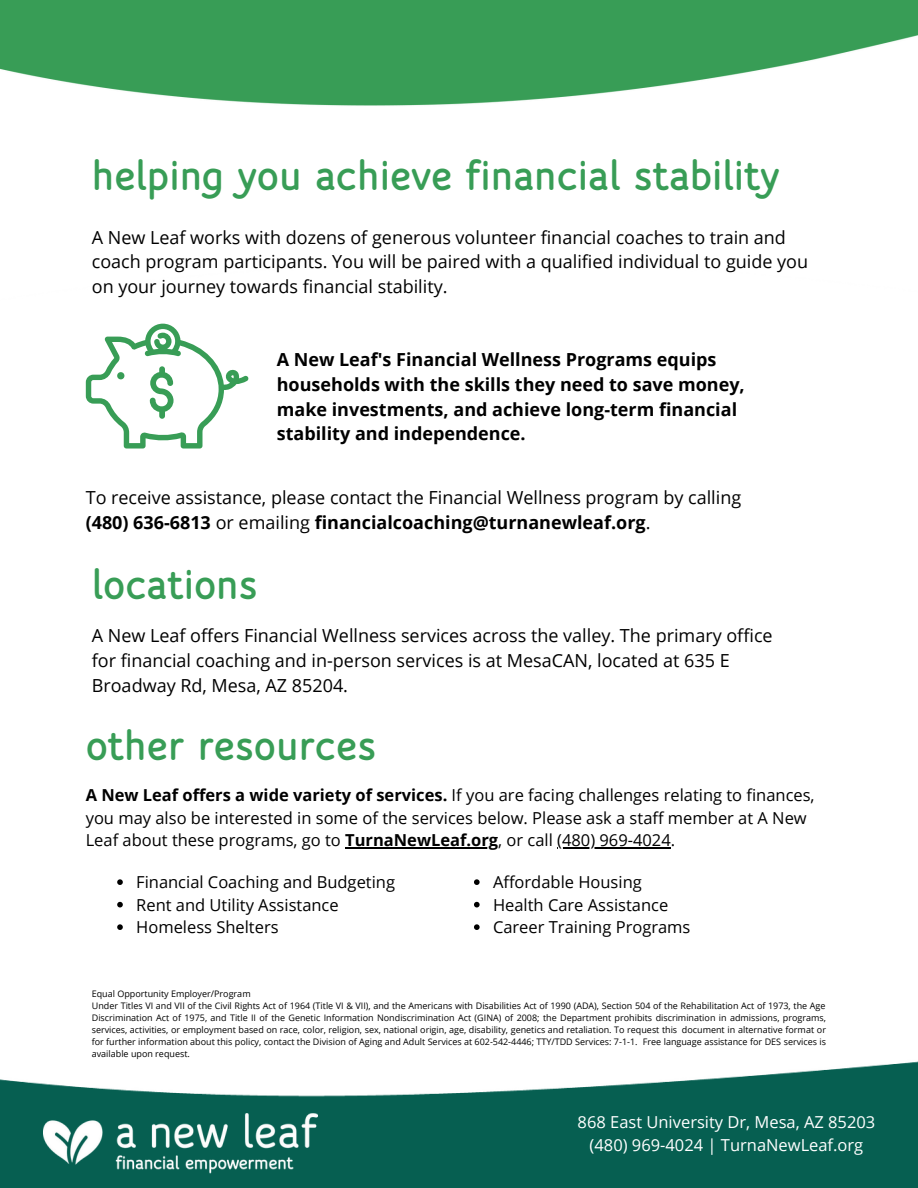
<style>
.page{position:relative;width:918px;height:1188px;background:#fff}
.page>*{position:absolute;margin:0;border:0;box-sizing:border-box;transform-origin:0 0}
.t1{font:800 45px "Speak OT";color:#389d56}
.t2{font:18px/24.8px "Open Sans";color:#000}
.t3{font:700 18px/24.8px "Open Sans";color:#000}
.t4{font:16.5px/22.5px "Open Sans";color:#000}
.t5{font:16.5px/22.5px "Open Sans";color:#fff;text-align:center}
.t6{font:9px/12px "Open Sans";color:#000}
.s1{font-weight:700}
</style>
<div class="page">
<div style="left:0;top:0;width:918px;height:183px;background:#389d56"></div>
<img style="left:0;top:35px;width:918px;height:148px">
<svg style="left:86px;top:324px;width:163px;height:125px"></svg>
<div style="left:0;top:1059px;width:918px;height:129px;background:#065f51"></div>
<img style="left:0;top:848px;width:918px;height:249px">
<img style="left:43px;top:1113px;width:275px;height:60px">
<hr style="left:345px;top:847px;width:153px;height:1px;background:#000">
<hr style="left:557px;top:847px;width:95px;height:1px;background:#000">
<svg style="left:652px;top:847px;width:19px;height:1px"></svg>
<svg style="left:117px;top:879px;width:6px;height:6px"></svg>
<svg style="left:117px;top:902px;width:6px;height:5px"></svg>
<svg style="left:117px;top:924px;width:6px;height:6px"></svg>
<svg style="left:474px;top:879px;width:6px;height:6px"></svg>
<svg style="left:474px;top:902px;width:6px;height:5px"></svg>
<svg style="left:474px;top:924px;width:6px;height:6px"></svg>
<h1 class="t1" style="left:92px;top:156px;width:689px">helping you achieve financial stability</h1>
<h2 class="t2" style="left:92px;top:224px;width:718px">A New Leaf works with dozens of generous volunteer financial coaches to train and coach program participants. You will be paired with a qualified individual to guide you on your journey towards financial stability.</h2>
<h2 class="t3" style="left:277px;top:347px;width:469px">A New Leaf's Financial Wellness Programs equips households with the skills they need to save money, make investments, and achieve long-term financial stability and independence.</h2>
<h2 class="t2" style="left:86px;top:485px;width:657px">To receive assistance, please contact the Financial Wellness program by calling <span class="s1">(480) 636-6813</span> or emailing <span class="s1">financialcoaching@turnanewleaf.org</span>.</h2>
<h1 class="t1" style="left:92px;top:565px;width:167px">locations</h1>
<h2 class="t2" style="left:92px;top:623px;width:682px">A New Leaf offers Financial Wellness services across the valley. The primary office for financial coaching and in-person services is at MesaCAN, located at 635 E<br>Broadway Rd, Mesa, AZ 85204.</h2>
<h1 class="t1" style="left:86px;top:725px;width:292px">other resources</h1>
<p class="t4" style="left:86px;top:783px;width:730px"><span class="s1">A New Leaf offers a wide variety of services.</span> If you are facing challenges relating to finances, you may also be interested in some of the services below. Please ask a staff member at A New<br>Leaf about these programs, go to <span class="s1">TurnaNewLeaf.org</span>, or call (480) 969-4024.</p>
<h3 class="t4" style="left:136px;top:871px;width:260px">Financial Coaching and Budgeting<br>Rent and Utility Assistance<br>Homeless Shelters</h3>
<h3 class="t4" style="left:493px;top:871px;width:199px">Affordable Housing<br>Health Care Assistance<br>Career Training Programs</h3>
<p class="t6" style="left:92px;top:988px;width:736px">Equal Opportunity Employer/Program<br>Under Titles VI and VII of the Civil Rights Act of 1964 (Title VI &amp; VII), and the Americans with Disabilities Act of 1990 (ADA), Section 504 of the Rehabilitation Act of 1973, the Age Discrimination Act of 1975, and Title II of the Genetic Information Nondiscrimination Act (GINA) of 2008; the Department prohibits discrimination in admissions, programs, services, activities, or employment based on race, color, religion, sex, national origin, age, disability, genetics and retaliation. To request this document in alternative format or for further information about this policy, contact the Division of Aging and Adult Services at 602-542-4446; TTY/TDD Services: 7-1-1. Free language assistance for DES services is available upon request.</p>
<h3 class="t5" style="left:578px;top:1110px;width:299px">868 East University Dr, Mesa, AZ 85203 (480) 969-4024 | TurnaNewLeaf.org</h3>
<h3 class="t5" style="left:593px;top:1133px;width:188px">(480) 969-4024 | Turnan</h3>
<h3 class="t5" style="left:802px;top:1133px;width:60px">leaf.org</h3>
</div>
